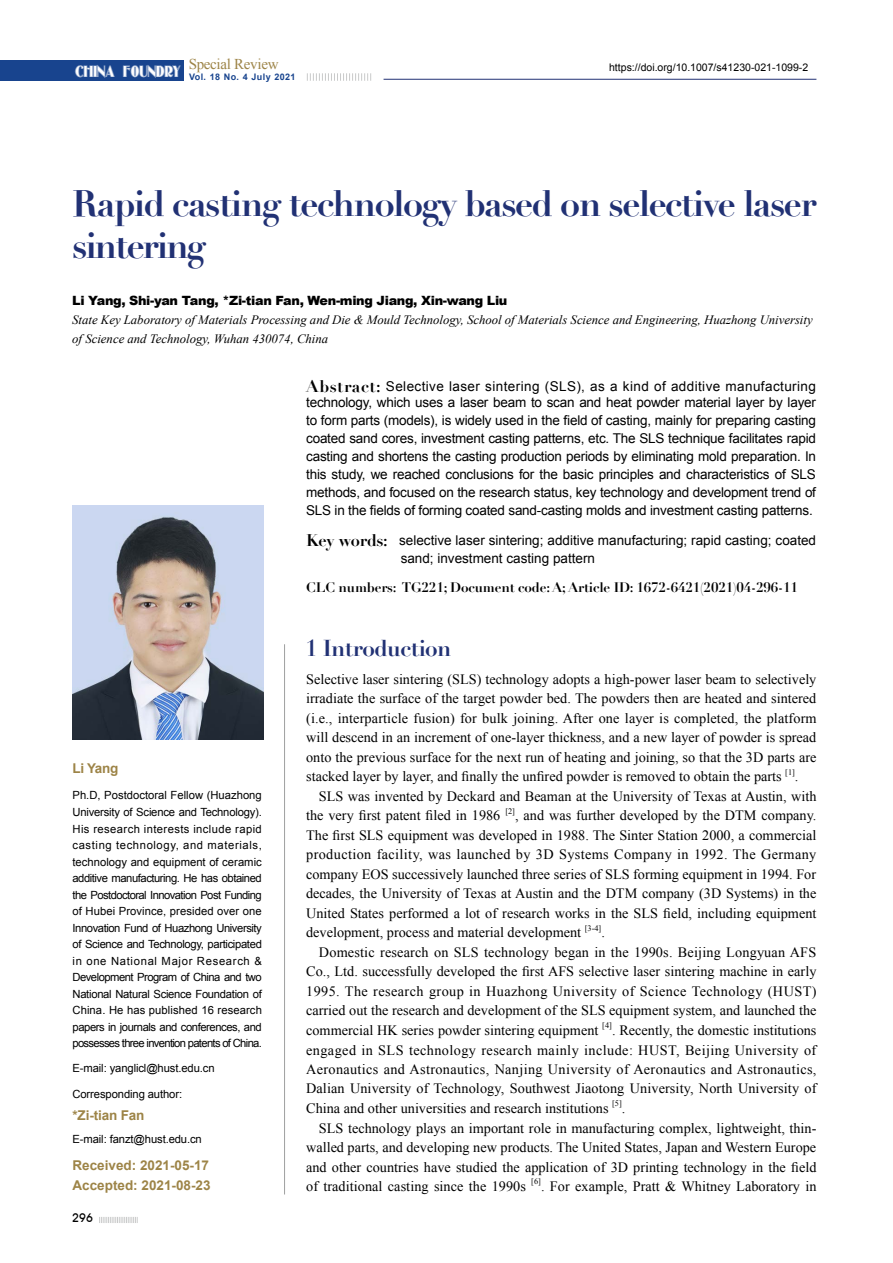
<style>
.page{position:relative;width:893px;height:1263px;background:#fff}
.page>*{position:absolute;margin:0;border:0;box-sizing:border-box;transform-origin:0 0}
.t1{font:700 36px/42px "Didot";letter-spacing:-.045em;color:#213174}
.t2{font:700 22.5px "Didot";letter-spacing:-.025em;color:#213174}
.t3{font:15px "Times New Roman";letter-spacing:-.02em;color:#9d8447}
.t4{font:14.25px/19.5px "Times New Roman";color:#000;text-align:justify}
.t5{font:14.25px "Times New Roman";letter-spacing:.03em;color:#000}
.t6{font:13.5px/18px "Arial";color:#000}
.t7{font:700 13.5px "Didot";letter-spacing:-.01em;color:#000}
.t8{font:700 13.5px/20.7px "Arial";color:#9d8447}
.t9{font:italic 12.75px/19.2px "Times New Roman";color:#000}
.t10{font:900 12.75px "Arial";letter-spacing:-.025em;color:#000}
.t11{font:500 12px "Avant Garde IT Cby BT";color:#000}
.t12{font:11.25px/16.5px "Arial";letter-spacing:-.01em;color:#000;text-align:justify}
.t13{font:10.5px "Arial";color:#000}
.t14{font:700 9px "Arial";letter-spacing:.04em;color:#18448e}
.t15{font:8.25px "Times New Roman";color:#000}
.s1{font-family:"Didot";font-weight:700;font-size:16.5px}
</style>
<div class="page">
<svg style="left:99px;top:1217px;width:39px;height:6px"></svg>
<div style="left:0;top:60px;width:184px;height:21px;background:#18448e"></div>
<svg style="left:307px;top:73px;width:64px;height:8px"></svg>
<hr style="left:384px;top:79px;width:432px;height:1px;background:#213174">
<hr style="left:284px;top:644px;width:1px;height:550px;background:#9fa0a0">
<img style="left:72px;top:506px;width:191px;height:234px">
<p class="t3" style="left:189px;top:54px;width:91px">Special Review</p>
<p class="t14" style="left:75px;top:70px;width:222px"><sup>CHINA</sup> <sup>FOUNDRY</sup> Vol. 18 No. 4 July 2021</p>
<p class="t13" style="left:609px;top:61px;width:201px">https://doi.org/10.1007/s41230-021-1099-2</p>
<h1 class="t1" style="left:72px;top:183px;width:746px">Rapid casting technology based on selective laser sintering</h1>
<p class="t10" style="left:72px;top:291px;width:437px">Li Yang, Shi-yan Tang, *Zi-tian Fan, Wen-ming Jiang, Xin-wang Liu</p>
<p class="t9" style="left:72px;top:309px;width:742px">State Key Laboratory of Materials Processing and Die &amp; Mould Technology, School of Materials Science and Engineering, Huazhong University of Science and Technology, Wuhan 430074, China</p>
<p class="t6" style="left:306px;top:378px;width:511px;line-height:16.5px"><span class="s1">Abstract:</span> Selective laser sintering (SLS), as a kind of additive manufacturing technology, which uses a laser beam to scan and heat powder material layer by layer</p>
<p class="t6" style="left:306px;top:411px;width:511px;text-align:justify">to form parts (models), is widely used in the field of casting, mainly for preparing casting coated sand cores, investment casting patterns, etc. The SLS technique facilitates rapid casting and shortens the casting production periods by eliminating mold preparation. In this study, we reached conclusions for the basic principles and characteristics of SLS methods, and focused on the research status, key technology and development trend of SLS in the fields of forming coated sand-casting molds and investment casting patterns.</p>
<p class="t6" style="left:401px;top:532px;width:417px;line-height:17.2px;text-indent:-95px"><span class="s1">Key words:</span> selective laser sintering; additive manufacturing; rapid casting; coated sand; investment casting pattern</p>
<p class="t7" style="left:306px;top:579px;width:493px">CLC numbers: TG221; Document code: A; Article ID: 1672-6421(2021)04-296-11</p>
<p class="t8" style="left:72px;top:758px;width:47px">Li Yang</p>
<p class="t12" style="left:72px;top:787px;width:191px">Ph.D, Postdoctoral Fellow (Huazhong University of Science and Technology).<br>His research interests include rapid casting technology, and materials, technology and equipment of ceramic additive manufacturing. He has obtained the Postdoctoral Innovation Post Funding of Hubei Province, presided over one Innovation Fund of Huazhong University of Science and Technology, participated in one National Major Research &amp; Development Program of China and two National Natural Science Foundation of China. He has published 16 research papers in journals and conferences, and possesses three invention patents of China.</p>
<p class="t12" style="left:72px;top:1060px;width:144px">E-mail: yanglicl@hust.edu.cn</p>
<p class="t12" style="left:72px;top:1086px;width:111px">Corresponding author:</p>
<p class="t8" style="left:72px;top:1105px;width:74px">*Zi-tian Fan</p>
<p class="t12" style="left:72px;top:1131px;width:131px">E-mail: fanzt@hust.edu.cn</p>
<p class="t8" style="left:72px;top:1155px;width:140px">Received: 2021-05-17<br>Accepted: 2021-08-23</p>
<p class="t11" style="left:72px;top:1211px;width:22px">296</p>
<h2 class="t2" style="left:305px;top:634px;width:148px">1 Introduction</h2>
<p class="t4" style="left:306px;top:669px;width:512px">Selective laser sintering (SLS) technology adopts a high-power laser beam to selectively irradiate the surface of the target powder bed. The powders then are heated and sintered (i.e., interparticle fusion) for bulk joining. After one layer is completed, the platform will descend in an increment of one-layer thickness, and a new layer of powder is spread onto the previous surface for the next run of heating and joining, so that the 3D parts are stacked layer by layer, and finally the unfired powder is removed to obtain the parts</p>
<p class="t15" style="left:785px;top:766px;width:11px">[1]</p>
<p class="t4" style="left:795px;top:767px;width:5px">.</p>
<p class="t4" style="left:319px;top:786px;width:499px">SLS was invented by Deckard and Beaman at the University of Texas at Austin, with</p>
<p class="t4" style="left:306px;top:806px;width:196px">the very first patent filed in 1986</p>
<p class="t15" style="left:505px;top:805px;width:11px">[2]</p>
<p class="t4" style="left:306px;top:806px;width:512px;text-indent:209px">, and was further developed by the DTM company.<br>The first SLS equipment was developed in 1988. The Sinter Station 2000, a commercial production facility, was launched by 3D Systems Company in 1992. The Germany company EOS successively launched three series of SLS forming equipment in 1994. For decades, the University of Texas at Austin and the DTM company (3D Systems) in the United States performed a lot of research works in the SLS field, including equipment development, process and material development</p>
<p class="t15" style="left:585px;top:922px;width:18px">[3-4]</p>
<p class="t4" style="left:601px;top:923px;width:5px">.</p>
<p class="t4" style="left:319px;top:942px;width:499px">Domestic research on SLS technology began in the 1990s. Beijing Longyuan AFS</p>
<p class="t4" style="left:306px;top:962px;width:512px">Co., Ltd. successfully developed the first AFS selective laser sintering machine in early</p>
<p class="t5" style="left:306px;top:982px;width:512px">1995. The research group in Huazhong University of Science Technology (HUST)</p>
<p class="t4" style="left:306px;top:1001px;width:512px">carried out the research and development of the SLS equipment system, and launched the</p>
<p class="t4" style="left:306px;top:1020px;width:294px">commercial HK series powder sintering equipment</p>
<p class="t15" style="left:602px;top:1020px;width:11px">[4]</p>
<p class="t4" style="left:306px;top:1020px;width:512px;text-indent:306px">. Recently, the domestic institutions engaged in SLS technology research mainly include: HUST, Beijing University of Aeronautics and Astronautics, Nanjing University of Aeronautics and Astronautics, Dalian University of Technology, Southwest Jiaotong University, North University of China and other universities and research institutions</p>
<p class="t15" style="left:612px;top:1098px;width:11px">[5]</p>
<p class="t4" style="left:622px;top:1098px;width:5px">.</p>
<p class="t4" style="left:319px;top:1118px;width:499px">SLS technology plays an important role in manufacturing complex, lightweight, thin-</p>
<p class="t4" style="left:306px;top:1137px;width:512px">walled parts, and developing new products. The United States, Japan and Western Europe</p>
<p class="t4" style="left:306px;top:1157px;width:512px">and other countries have studied the application of 3D printing technology in the field</p>
<p class="t4" style="left:306px;top:1176px;width:221px">of traditional casting since the 1990s</p>
<p class="t15" style="left:531px;top:1176px;width:11px">[6]</p>
<p class="t4" style="left:541px;top:1176px;width:277px">. For example, Pratt &amp; Whitney Laboratory in</p>
</div>
